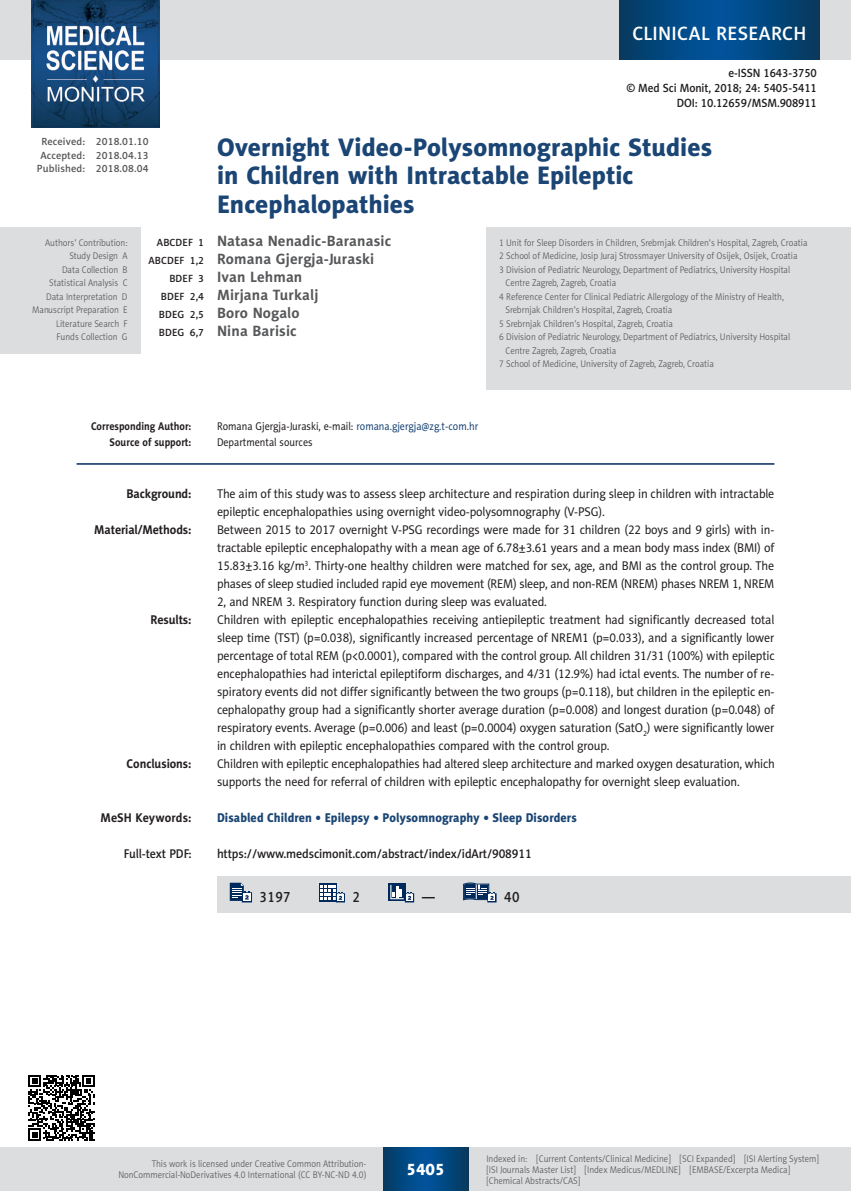
<style>
.page{position:relative;width:851px;height:1191px;background:#fff}
.page>*{position:absolute;margin:0;border:0;box-sizing:border-box;transform-origin:0 0}
.MSM_Tytul{font:25.5px/28.5px "Naomi Sans EFN Heavy";color:#1a4574}
.t1{font:19.5px "Naomi Sans EFN Medium";letter-spacing:.015em;color:#fff}
.t2{font:16.5px "Naomi Sans EFN Heavy";color:#fff}
.MSM_Autorzy{font:700 15px "Naomi Sans EFN";letter-spacing:.01em;color:#57585a}
.MSM_dane{font:15px "Naomi Sans EFN Medium";letter-spacing:.03em;color:#231f20;scale:.9 1}
.MSM_Summary_body{font:12.75px/18px "Naomi Sans EFN";letter-spacing:-.01em;color:#231f20;text-align:justify;scale:.95 1}
.MSM_Summary_body-2{font:12.75px/18px "Naomi Sans EFN";letter-spacing:-.01em;color:#231f20;scale:.94 1}
.MSM_full_text_pdf{font:12.75px "Naomi Sans EFN Medium";letter-spacing:-.01em;color:#231f20;scale:.95 1}
.MSM_keywords{font:12.75px "Naomi Sans EFN Heavy";letter-spacing:.005em;color:#1a4574;scale:.95 1}
.MSM_Summary_body-3{font:700 12.75px "Naomi Sans EFN";letter-spacing:-.01em;color:#231f20;scale:.95 1}
.MSM_keywords-2{font:700 12.75px "Naomi Sans EFN";letter-spacing:.005em;color:#231f20;scale:.95 1}
.MSM_Summary_body-4{font:700 12.75px "Naomi Sans EFN";letter-spacing:-.01em;color:#231f20;scale:.94 1}
.MSM_full_text_pdf-2{font:12px "Naomi Sans EFN Medium";letter-spacing:-.01em;color:#231f20;scale:.95 1}
.MSM_Adres{font:11.25px "Naomi Sans EFN";color:#231f20;scale:.9 1}
.MSM_Adres-2{font:700 11.25px "Naomi Sans EFN";color:#231f20;scale:.9 1}
.MSM_Support{font:11.25px "Naomi Sans EFN";color:#231f20;scale:.9 1}
.MSM_Support-2{font:700 11.25px "Naomi Sans EFN";color:#231f20;scale:.9 1}
.t3{font:10.5px "Naomi Sans EFN Medium";letter-spacing:.01em;color:#57585a}
.MSM_Afiliacja{font:9.75px/13.5px "Naomi Sans EFN Light";color:#57585a;scale:.9 1}
.s1{font-family:"Naomi Sans EFN Medium";font-weight:400;font-size:10.5px;color:#231f20}
.s2{color:#1a4574}
</style>
<div class="page">
<div style="left:217px;top:876px;width:633px;height:36px;background:#dcdddf"></div>
<svg style="left:230px;top:882px;width:22px;height:20px"></svg>
<div style="left:319px;top:883px;width:17px;height:18px;background:#00295c"></div>
<svg style="left:320px;top:884px;width:25px;height:18px"></svg>
<div style="left:388px;top:883px;width:18px;height:18px;background:#00295c"></div>
<svg style="left:390px;top:885px;width:24px;height:17px"></svg>
<svg style="left:463px;top:882px;width:33px;height:20px"></svg>
<hr style="left:77px;top:463px;width:697px;height:2px;background:#00295c">
<div style="left:0;top:228px;width:140px;height:126px;background:#dcdddf"></div>
<div style="left:486px;top:228px;width:364px;height:162px;background:#dcdddf"></div>
<svg style="left:28px;top:1075px;width:67px;height:66px"></svg>
<div style="left:0;top:1148px;width:850px;height:43px;background:#dcdddf"></div>
<svg style="left:383px;top:1147px;width:85px;height:43px;background:#02477e"></svg>
<div style="left:0;top:0;width:850px;height:60px;background:#dcdddf"></div>
<svg style="left:619px;top:0;width:200px;height:60px;background:#02477e"></svg>
<img style="left:32px;top:0;width:127px;height:128px">
<h2 class="t1" style="left:632px;top:22px;width:175px">CLINICAL RESEARCH</h2>
<p class="MSM_full_text_pdf-2" style="left:728px;top:66px;width:95px">e-ISSN 1643-3750</p>
<p class="MSM_full_text_pdf-2" style="left:626px;top:81px;width:202px">© Med Sci Monit, 2018; 24: 5405-5411</p>
<p class="MSM_full_text_pdf-2" style="left:676px;top:96px;width:149px">DOI: 10.12659/MSM.908911</p>
<p class="MSM_Tytul" style="left:217px;top:132px;width:496px">Overnight Video-Polysomnographic Studies in Children with Intractable Epileptic<br>Encephalopathies</p>
<p class="MSM_Autorzy" style="left:157px;top:232px;width:236px"><span class="s1">ABCDEF 1</span> Natasa Nenadic-Baranasic</p>
<p class="MSM_Autorzy" style="left:148px;top:250px;width:227px"><span class="s1">ABCDEF 1,2</span> Romana Gjergja-Juraski</p>
<p class="MSM_Autorzy" style="left:169px;top:268px;width:134px"><span class="s1">BDEF 3</span> Ivan Lehman</p>
<p class="MSM_Autorzy" style="left:161px;top:286px;width:159px"><span class="s1">BDEF 2,4</span> Mirjana Turkalj</p>
<p class="MSM_Autorzy" style="left:159px;top:304px;width:142px"><span class="s1">BDEG 2,5</span> Boro Nogalo</p>
<p class="MSM_Autorzy" style="left:159px;top:322px;width:139px"><span class="s1">BDEG 6,7</span> Nina Barisic</p>
<p class="t3" style="left:41px;top:136px;width:109px">Received: 2018.01.10</p>
<p class="t3" style="left:40px;top:149px;width:110px">Accepted: 2018.04.13</p>
<p class="t3" style="left:37px;top:163px;width:113px">Published: 2018.08.04</p>
<p class="MSM_Afiliacja" style="left:45px;top:236px;width:93px">Authors’ Contribution:</p>
<p class="MSM_Afiliacja" style="left:69px;top:249px;width:66px">Study Design A</p>
<p class="MSM_Afiliacja" style="left:62px;top:263px;width:74px">Data Collection B</p>
<p class="MSM_Afiliacja" style="left:49px;top:276px;width:89px">Statistical Analysis C</p>
<p class="MSM_Afiliacja" style="left:46px;top:290px;width:92px">Data Interpretation D</p>
<p class="MSM_Afiliacja" style="left:32px;top:303px;width:107px">Manuscript Preparation E</p>
<p class="MSM_Afiliacja" style="left:56px;top:317px;width:81px">Literature Search F</p>
<p class="MSM_Afiliacja" style="left:57px;top:330px;width:80px">Funds Collection G</p>
<p class="MSM_Afiliacja" style="left:499px;top:236px;width:344px">1 Unit for Sleep Disorders in Children, Srebrnjak Children’s Hospital, Zagreb, Croatia</p>
<p class="MSM_Afiliacja" style="left:499px;top:249px;width:333px">2 School of Medicine, Josip Juraj Strossmayer University of Osijek, Osijek, Croatia</p>
<p class="MSM_Afiliacja" style="left:505px;top:263px;width:318px;text-indent:-6px">3 Division of Pediatric Neurology, Department of Pediatrics, University Hospital<br>Centre Zagreb, Zagreb, Croatia</p>
<p class="MSM_Afiliacja" style="left:505px;top:290px;width:311px;text-indent:-6px">4 Reference Center for Clinical Pediatric Allergology of the Ministry of Health,<br>Srebrnjak Children’s Hospital, Zagreb, Croatia</p>
<p class="MSM_Afiliacja" style="left:499px;top:317px;width:195px">5 Srebrnjak Children’s Hospital, Zagreb, Croatia</p>
<p class="MSM_Afiliacja" style="left:505px;top:330px;width:318px;text-indent:-6px">6 Division of Pediatric Neurology, Department of Pediatrics, University Hospital<br>Centre Zagreb, Zagreb, Croatia</p>
<p class="MSM_Afiliacja" style="left:499px;top:357px;width:240px">7 School of Medicine, University of Zagreb, Zagreb, Croatia</p>
<p class="MSM_Adres-2" style="left:91px;top:420px;width:113px">Corresponding Author:</p>
<p class="MSM_Adres" style="left:217px;top:420px;width:292px">Romana Gjergja-Juraski, e-mail: <span class="s2">romana.gjergja@zg.t-com.hr</span></p>
<p class="MSM_Support-2" style="left:110px;top:436px;width:92px">Source of support:</p>
<p class="MSM_Support" style="left:217px;top:436px;width:108px">Departmental sources</p>
<p class="MSM_Summary_body-3" style="left:126px;top:486px;width:70px">Background:</p>
<p class="MSM_Summary_body" style="left:217px;top:485px;width:588px">The aim of this study was to assess sleep architecture and respiration during sleep in children with intractable epileptic encephalopathies using overnight video-polysomnography (V-PSG).</p>
<p class="MSM_Summary_body-3" style="left:94px;top:522px;width:104px">Material/Methods:</p>
<p class="MSM_Summary_body" style="left:217px;top:521px;width:588px">Between 2015 to 2017 overnight V-PSG recordings were made for 31 children (22 boys and 9 girls) with in&shy;tractable epileptic encephalopathy with a mean age of 6.78±3.61 years and a mean body mass index (BMI) of 15.83±3.16 kg/m<sup>3</sup>. Thirty-one healthy children were matched for sex, age, and BMI as the control group. The phases of sleep studied included rapid eye movement (REM) sleep, and non-REM (NREM) phases NREM 1, NREM 2, and NREM 3. Respiratory function during sleep was evaluated.</p>
<p class="MSM_Summary_body-3" style="left:150px;top:612px;width:45px">Results:</p>
<p class="MSM_Summary_body" style="left:217px;top:611px;width:588px">Children with epileptic encephalopathies receiving antiepileptic treatment had significantly decreased total sleep time (TST) (p=0.038), significantly increased percentage of NREM1 (p=0.033), and a significantly lower percentage of total REM (p&lt;0.0001), compared with the control group. All children 31/31 (100%) with epileptic encephalopathies had interictal epileptiform discharges, and 4/31 (12.9%) had ictal events. The number of re&shy;spiratory events did not differ significantly between the two groups (p=0.118), but children in the epileptic en&shy;cephalopathy group had a significantly shorter average duration (p=0.008) and longest duration (p=0.048) of respiratory events. Average (p=0.006) and least (p=0.0004) oxygen saturation (SatO<sub>2</sub>) were significantly lower in children with epileptic encephalopathies compared with the control group.</p>
<p class="MSM_Summary_body-4" style="left:127px;top:756px;width:71px">Conclusions:</p>
<p class="MSM_Summary_body-2" style="left:217px;top:755px;width:595px">Children with epileptic encephalopathies had altered sleep architecture and marked oxygen desaturation, which supports the need for referral of children with epileptic encephalopathy for overnight sleep evaluation.</p>
<p class="MSM_keywords-2" style="left:100px;top:810px;width:97px">MeSH Keywords:</p>
<p class="MSM_keywords" style="left:217px;top:810px;width:380px">Disabled Children • Epilepsy • Polysomnography • Sleep Disorders</p>
<p class="MSM_full_text_pdf" style="left:124px;top:846px;width:73px">Full-text PDF:</p>
<p class="MSM_full_text_pdf" style="left:217px;top:846px;width:333px">https://www.medscimonit.com/abstract/index/idArt/908911</p>
<p class="MSM_dane" style="left:259px;top:888px;width:36px">3197</p>
<p class="MSM_dane" style="left:352px;top:888px;width:10px">2</p>
<p class="MSM_dane" style="left:421px;top:888px;width:16px">—</p>
<p class="MSM_dane" style="left:504px;top:888px;width:19px">40</p>
<p class="MSM_Afiliacja" style="left:118px;top:1158px;width:277px;line-height:11.2px;text-align:right">This work is licensed under Creative Common Attribution-<br>NonCommercial-NoDerivatives 4.0 International (CC BY-NC-ND 4.0)</p>
<p class="t2" style="left:406px;top:1159px;width:40px">5405</p>
<p class="MSM_Afiliacja" style="left:486px;top:1152px;width:371px;line-height:11.2px">Indexed in: [Current Contents/Clinical Medicine] [SCI Expanded] [ISI Alerting System] [ISI Journals Master List] [Index Medicus/MEDLINE] [EMBASE/Excerpta Medica] [Chemical Abstracts/CAS]</p>
</div>
